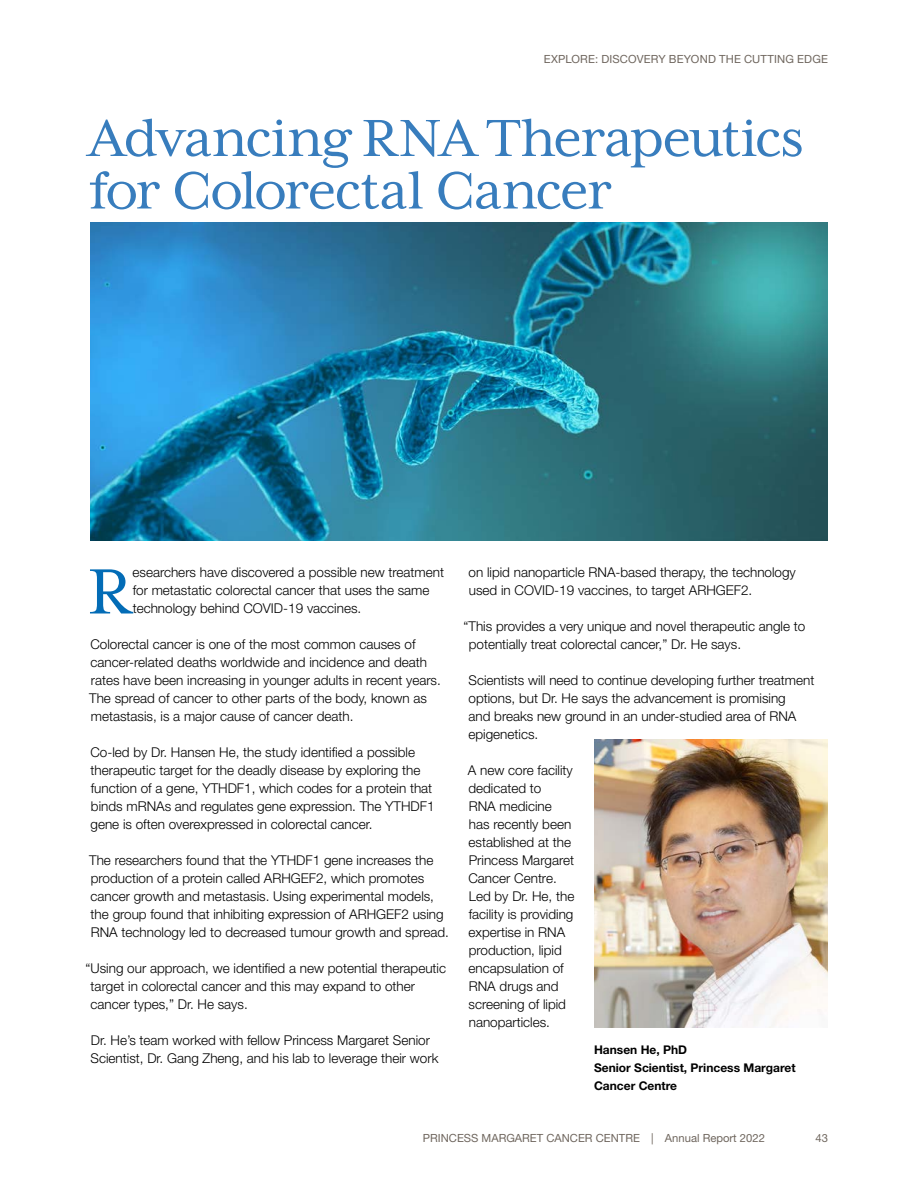
<style>
.page{position:relative;width:918px;height:1188px;background:#fff}
.page>*{position:absolute;margin:0;border:0;box-sizing:border-box;transform-origin:0 0}
.Body_Drop{font:73.5px "Mrs Eaves XL Serif OT";color:#036cb6}
.Head2{font:60px/52.5px "Mrs Eaves XL Serif OT";letter-spacing:-.02em;color:#387dbd}
.Body{font:300 13.5px/18px "Helvetica Neue LT Std";color:#000}
.Body_Drop-2{font:300 13.5px/18px "Helvetica Neue LT Std";color:#000}
.t1{font:700 12px/18px "Helvetica Neue LT Std";color:#000}
.Tabs{font:11.25px "Helvetica Neue LT Std";color:#6f665e}
</style>
<div class="page">
<img style="left:594px;top:740px;width:234px;height:288px">
<img style="left:90px;top:222px;width:738px;height:318px">
<p class="Tabs" style="left:544px;top:52px;width:286px">EXPLORE: DISCOVERY BEYOND THE CUTTING EDGE</p>
<p class="Head2" style="left:89px;top:112px;width:717px">Advancing RNA Therapeutics for Colorectal Cancer</p>
<p class="Body_Drop" style="left:88px;top:552px;width:45px">R</p>
<p class="Body_Drop-2" style="left:133px;top:563px;width:313px">esearchers have discovered a possible new treatment for metastatic colorectal cancer that uses the same technology behind COVID-19 vaccines.</p>
<p class="Body" style="left:89px;top:635px;width:353px">Colorectal cancer is one of the most common causes of cancer-related deaths worldwide and incidence and death rates have been increasing in younger adults in recent years.<br>The spread of cancer to other parts of the body, known as metastasis, is a major cause of cancer death.</p>
<p class="Body" style="left:90px;top:743px;width:346px">Co-led by Dr. Hansen He, the study identified a possible therapeutic target for the deadly disease by exploring the function of a gene, YTHDF1, which codes for a protein that binds mRNAs and regulates gene expression. The YTHDF1 gene is often overexpressed in colorectal cancer.</p>
<p class="Body" style="left:89px;top:851px;width:361px">The researchers found that the YTHDF1 gene increases the production of a protein called ARHGEF2, which promotes cancer growth and metastasis. Using experimental models, the group found that inhibiting expression of ARHGEF2 using RNA technology led to decreased tumour growth and spread.</p>
<p class="Body" style="left:91px;top:959px;width:357px;text-indent:-5px">“Using our approach, we identified a new potential therapeutic target in colorectal cancer and this may expand to other cancer types,” Dr. He says.</p>
<p class="Body" style="left:91px;top:1031px;width:349px">Dr. He’s team worked with fellow Princess Margaret Senior<br>Scientist, Dr. Gang Zheng, and his lab to leverage their work</p>
<p class="Body" style="left:469px;top:563px;width:329px">on lipid nanoparticle RNA-based therapy, the technology used in COVID-19 vaccines, to target ARHGEF2.</p>
<p class="Body" style="left:469px;top:617px;width:338px;text-indent:-5px">“This provides a very unique and novel therapeutic angle to potentially treat colorectal cancer,” Dr. He says.</p>
<p class="Body" style="left:469px;top:671px;width:347px">Scientists will need to continue developing further treatment options, but Dr. He says the advancement is promising<br>and breaks new ground in an under-studied area of RNA epigenetics.</p>
<p class="Body" style="left:468px;top:761px;width:108px">A new core facility dedicated to<br>RNA medicine has recently been established at the<br>Princess Margaret<br>Cancer Centre.<br>Led by Dr. He, the facility is providing expertise in RNA production, lipid encapsulation of<br>RNA drugs and screening of lipid nanoparticles.</p>
<p class="t1" style="left:594px;top:1041px;width:203px">Hansen He, PhD<br>Senior Scientist, Princess Margaret<br>Cancer Centre</p>
<p class="Tabs" style="left:423px;top:1131px;width:344px">PRINCESS MARGARET CANCER CENTRE | Annual Report 2022</p>
<p class="Tabs" style="left:815px;top:1131px;width:14px">43</p>
</div>
